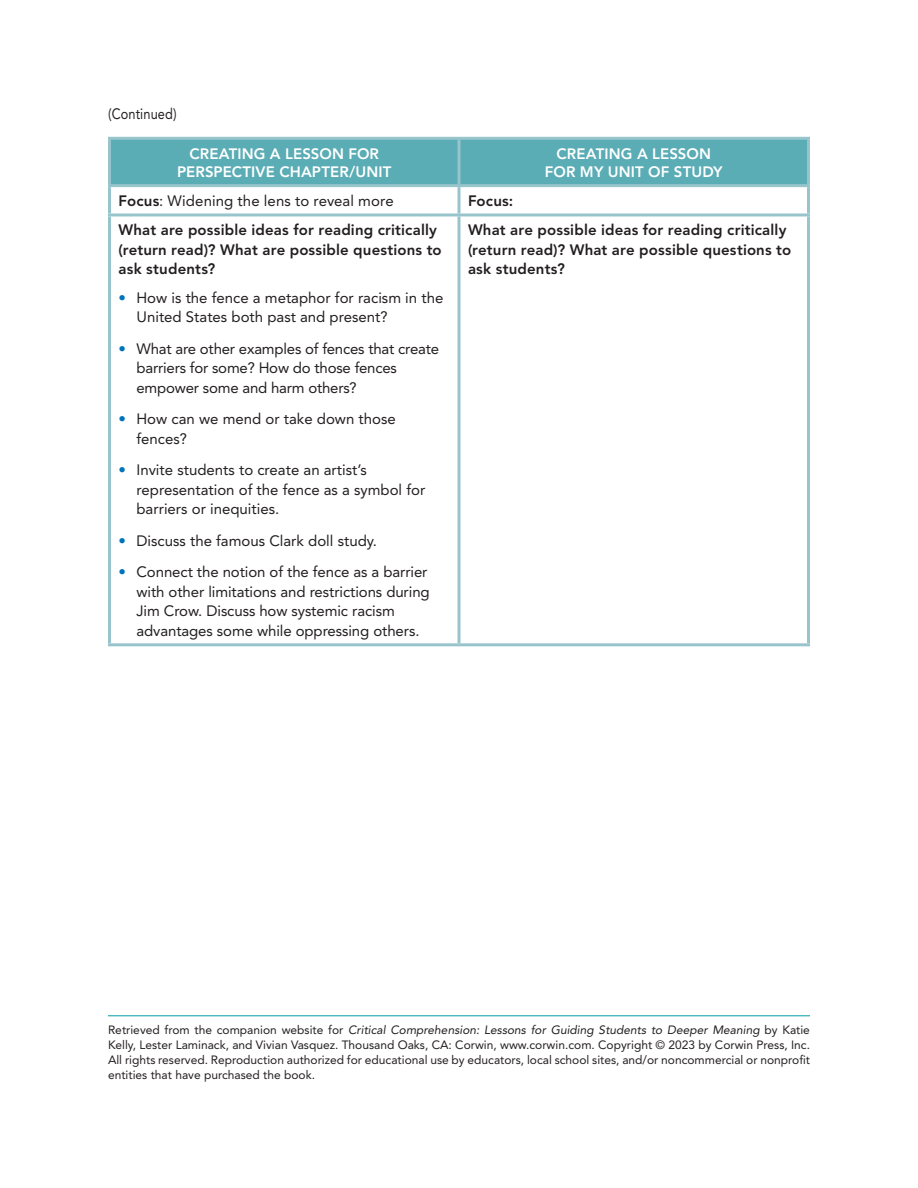
<style>
.page{position:relative;width:918px;height:1188px;background:#fff}
.page>*{position:absolute;margin:0;border:0;box-sizing:border-box;transform-origin:0 0}
.TT{font:15px/19.5px "Avenir LT Std";letter-spacing:-.005em;color:#231f20}
.TT-2{font:800 15px/19.5px "Avenir LT Std";letter-spacing:.01em;color:#231f20}
.TCH{font:800 15px/18px "Avenir LT Std";letter-spacing:.005em;color:#fff;text-align:center}
.CIP_TEXT_LF{font:15px "Avenir LT Std";letter-spacing:.01em;color:#231f20;scale:.85 1}
.FSN{font:12px/15px "Avenir LT Std";color:#231f20;text-align:justify}
.s1{font-weight:800}
.s2{color:#0072bc}
.s3{font-style:italic}
</style>
<div class="page">
<div style="left:111px;top:140px;width:696px;height:44px;background:#5aacb5"></div>
<svg style="left:111px;top:187px;width:696px;height:456px"></svg>
<hr style="left:108px;top:137px;width:351px;height:3px;background:#98c5cc">
<hr style="left:108px;top:140px;width:3px;height:44px;background:#98c5cc">
<hr style="left:459px;top:137px;width:351px;height:3px;background:#98c5cc">
<hr style="left:458px;top:140px;width:2px;height:44px;background:#98c5cc">
<hr style="left:807px;top:140px;width:3px;height:44px;background:#98c5cc">
<hr style="left:108px;top:184px;width:351px;height:3px;background:#98c5cc">
<hr style="left:108px;top:187px;width:3px;height:26px;background:#98c5cc">
<hr style="left:459px;top:184px;width:351px;height:3px;background:#98c5cc">
<hr style="left:458px;top:187px;width:2px;height:26px;background:#98c5cc">
<hr style="left:807px;top:187px;width:3px;height:26px;background:#98c5cc">
<hr style="left:108px;top:213px;width:351px;height:3px;background:#98c5cc">
<hr style="left:108px;top:216px;width:3px;height:427px;background:#98c5cc">
<hr style="left:459px;top:213px;width:351px;height:3px;background:#98c5cc">
<hr style="left:458px;top:216px;width:2px;height:427px;background:#98c5cc">
<hr style="left:807px;top:216px;width:3px;height:427px;background:#98c5cc">
<hr style="left:108px;top:643px;width:351px;height:3px;background:#98c5cc">
<hr style="left:459px;top:643px;width:351px;height:3px;background:#98c5cc">
<hr style="left:108px;top:1015px;width:702px;height:1px;background:#019da7">
<p class="CIP_TEXT_LF" style="left:108px;top:105px;width:82px">(Continued)</p>
<p class="TCH" style="left:177px;top:144px;width:216px">CREATING A LESSON FOR<br>PERSPECTIVE CHAPTER/UNIT</p>
<p class="TCH" style="left:545px;top:144px;width:179px">CREATING A LESSON<br>FOR MY UNIT OF STUDY</p>
<p class="TT" style="left:118px;top:191px;width:277px"><span class="s1">Focus</span>: Widening the lens to reveal more</p>
<p class="TT-2" style="left:468px;top:191px;width:47px">Focus:</p>
<p class="TT-2" style="left:118px;top:220px;width:325px">What are possible ideas for reading critically (return read)? What are possible questions to ask students?</p>
<p class="TT" style="left:136px;top:288px;width:308px;text-indent:-18px"><span class="s2">•</span> How is the fence a metaphor for racism in the<br>United States both past and present?</p>
<p class="TT" style="left:136px;top:339px;width:304px;text-indent:-18px"><span class="s2">•</span> What are other examples of fences that create barriers for some? How do those fences empower some and harm others?</p>
<p class="TT" style="left:136px;top:409px;width:261px;text-indent:-18px"><span class="s2">•</span> How can we mend or take down those fences?</p>
<p class="TT" style="left:136px;top:460px;width:290px;text-indent:-18px"><span class="s2">•</span> Invite students to create an artist’s representation of the fence as a symbol for barriers or inequities.</p>
<p class="TT" style="left:118px;top:531px;width:260px"><span class="s2">•</span> Discuss the famous Clark doll study.</p>
<p class="TT" style="left:136px;top:562px;width:295px;text-indent:-18px"><span class="s2">•</span> Connect the notion of the fence as a barrier with other limitations and restrictions during Jim Crow. Discuss how systemic racism advantages some while oppressing others.</p>
<p class="TT-2" style="left:468px;top:220px;width:325px">What are possible ideas for reading critically (return read)? What are possible questions to ask students?</p>
<p class="FSN" style="left:108px;top:1023px;width:704px">Retrieved from the companion website for <span class="s3">Critical Comprehension: Lessons for Guiding Students to Deeper Meaning</span> by Katie Kelly, Lester Laminack, and Vivian Vasquez. Thousand Oaks, CA: Corwin, www.corwin.com. Copyright © 2023 by Corwin Press, Inc.<br>All rights reserved. Reproduction authorized for educational use by educators, local school sites, and/or noncommercial or nonprofit entities that have purchased the book.</p>
</div>
